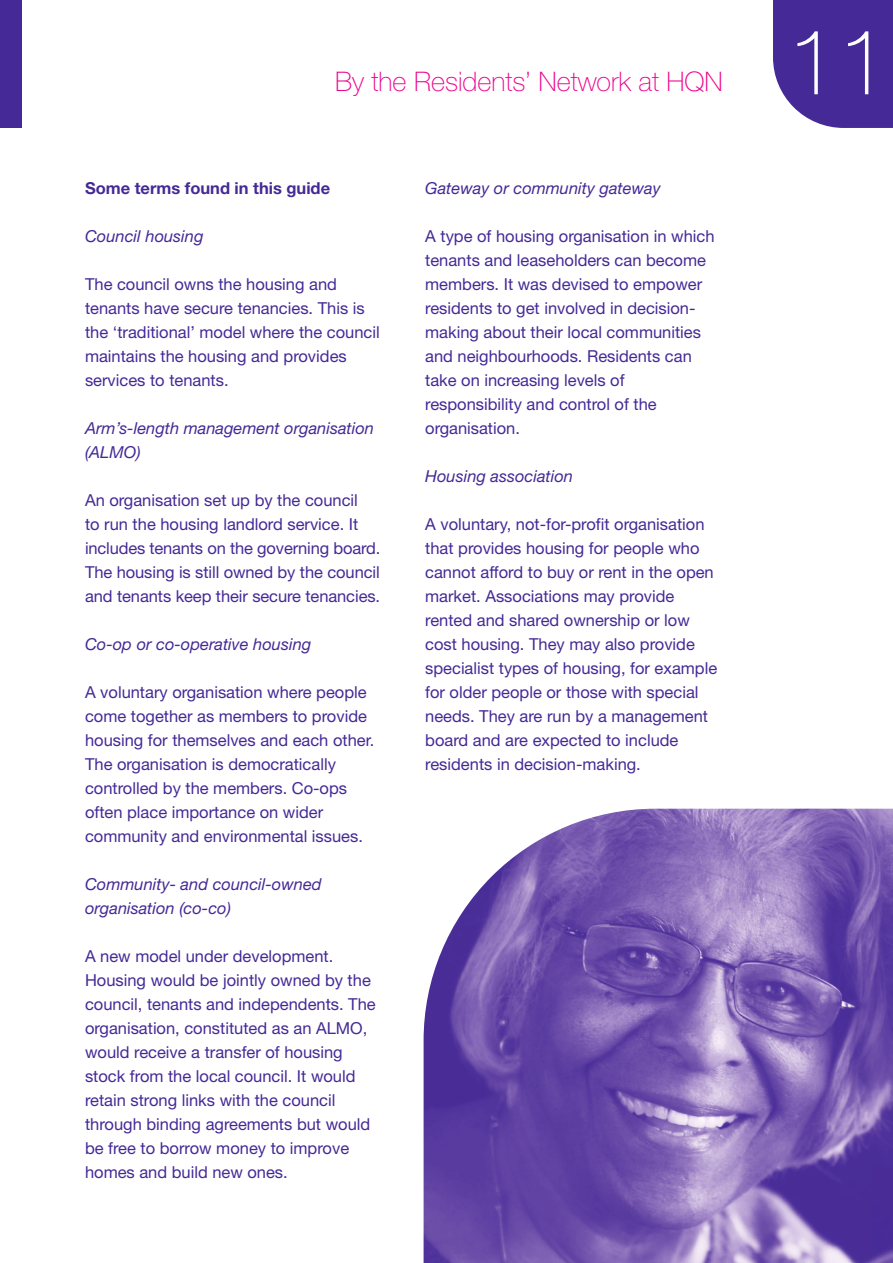
<style>
.page{position:relative;width:893px;height:1263px;background:#fff}
.page>*{position:absolute;margin:0;border:0;box-sizing:border-box;transform-origin:0 0}
.t1{font:100 91.2px "Helvetica Neue";color:#fff}
.t2{font:100 27px "Helvetica Neue";color:#ed028c}
.t3{font:16.5px/24px "Helvetica Neue";color:#452996}
.t4{font:italic 16.5px/24px "Helvetica Neue";color:#452996}
.t5{font:700 16.5px "Helvetica Neue";color:#452996}
</style>
<div class="page">
<img style="left:424px;top:809px;width:469px;height:454px">
<svg style="left:773px;top:0;width:120px;height:128px"></svg>
<div style="left:0;top:0;width:21px;height:128px;background:#452996"></div>
<h2 class="t2" style="left:335px;top:72px;width:389px">By the Residents’ Network at HQN</h2>
<p class="t5" style="left:85px;top:182px;width:247px">Some terms found in this guide</p>
<p class="t4" style="left:85px;top:226px;width:120px">Council housing</p>
<p class="t3" style="left:85px;top:274px;width:296px">The council owns the housing and tenants have secure tenancies. This is the ‘traditional’ model where the council maintains the housing and provides services to tenants.</p>
<p class="t4" style="left:85px;top:418px;width:290px">Arm’s-length management organisation (ALMO)</p>
<p class="t3" style="left:85px;top:490px;width:297px">An organisation set up by the council<br>to run the housing landlord service. It includes tenants on the governing board.<br>The housing is still owned by the council and tenants keep their secure tenancies.</p>
<p class="t4" style="left:85px;top:634px;width:228px">Co-op or co-operative housing</p>
<p class="t3" style="left:85px;top:682px;width:291px">A voluntary organisation where people come together as members to provide housing for themselves and each other.<br>The organisation is democratically controlled by the members. Co-ops often place importance on wider community and environmental issues.</p>
<p class="t4" style="left:85px;top:874px;width:238px">Community- and council-owned organisation (co-co)</p>
<p class="t3" style="left:85px;top:946px;width:292px">A new model under development.<br>Housing would be jointly owned by the council, tenants and independents. The organisation, constituted as an ALMO, would receive a transfer of housing stock from the local council. It would retain strong links with the council through binding agreements but would be free to borrow money to improve homes and build new ones.</p>
<p class="t4" style="left:425px;top:178px;width:237px">Gateway or community gateway</p>
<p class="t3" style="left:425px;top:226px;width:291px">A type of housing organisation in which tenants and leaseholders can become members. It was devised to empower residents to get involved in decision&shy;making about their local communities and neighbourhoods. Residents can take on increasing levels of responsibility and control of the organisation.</p>
<p class="t4" style="left:425px;top:466px;width:149px">Housing association</p>
<p class="t3" style="left:425px;top:514px;width:293px">A voluntary, not-for-profit organisation that provides housing for people who cannot afford to buy or rent in the open market. Associations may provide rented and shared ownership or low cost housing. They may also provide specialist types of housing, for example for older people or those with special needs. They are run by a management board and are expected to include residents in decision-making.</p>
<h1 class="t1" style="left:788px;top:29px;width:103px">11</h1>
</div>
